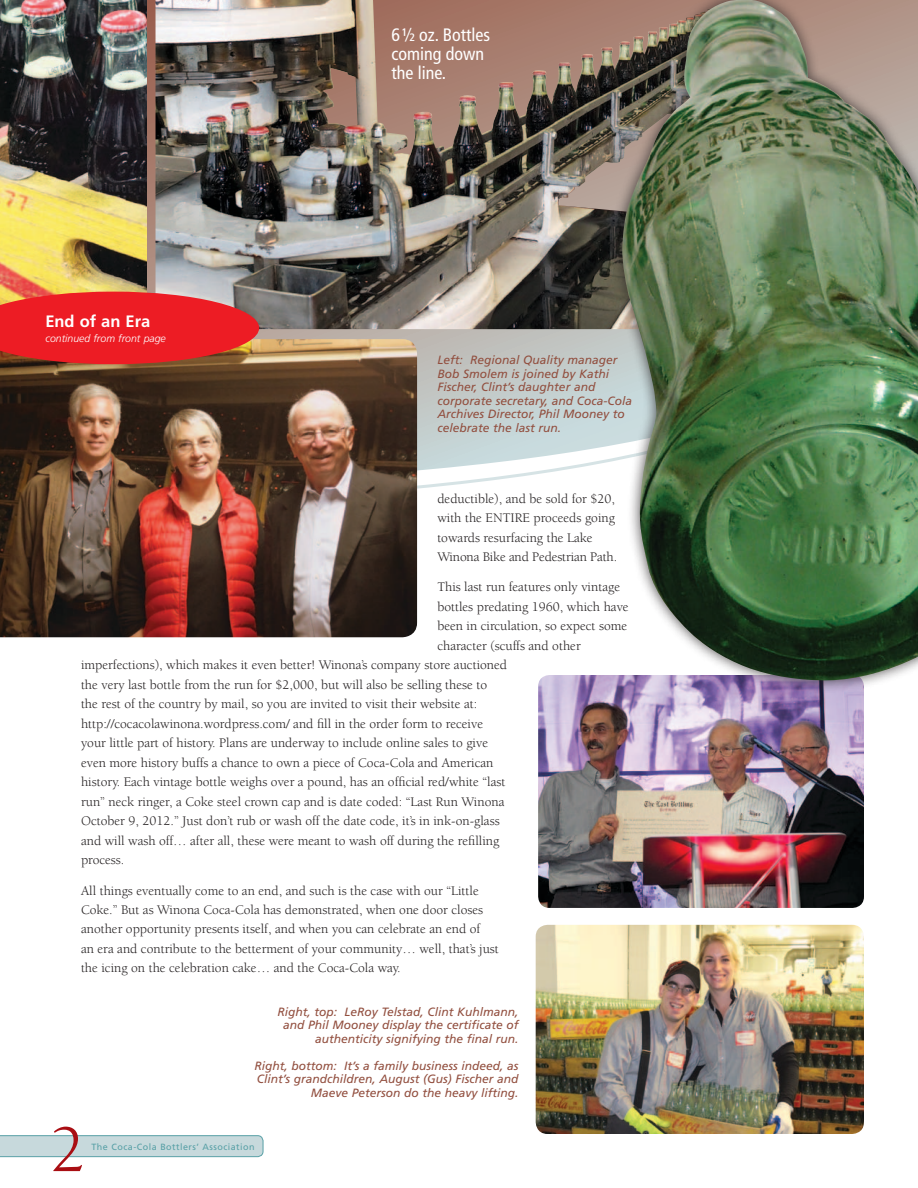
<style>
.page{position:relative;width:918px;height:1188px;background:#fff}
.page>*{position:absolute;margin:0;border:0;box-sizing:border-box;transform-origin:0 0}
.t1{font:67.95px "Berkeley";color:#a90e13}
.t2{font:condensed 18px/19.5px "Frutiger";color:#fff}
.t3{font:700 16.5px "Frutiger";color:#fff}
.t4{font:13.5px/19.5px "Berkeley";color:#231f20}
.t5{font:italic 12px/13.5px "Frutiger";color:#924f3f;text-align:right}
.t6{font:italic 300 10.5px "Frutiger";color:#fff}
.t7{font:9px "Frutiger";letter-spacing:.05em;color:#58a0a6}
</style>
<div class="page">
<svg style="left:147px;top:0;width:463px;height:487px;background:#c8cbc9"></svg>
<img style="left:538px;top:675px;width:326px;height:233px">
<img style="left:0;top:0;width:147px;height:292px">
<img style="left:156px;top:0;width:454px;height:329px">
<svg style="left:0;top:1135px;width:263px;height:22px;background:#bdd4d7"></svg>
<img style="left:536px;top:925px;width:328px;height:209px">
<div style="left:610px;top:0;width:308px;height:693px;background:#231f20;opacity:.75"></div>
<img style="left:622px;top:0;width:296px;height:681px">
<img style="left:0;top:339px;width:417px;height:298px">
<svg style="left:0;top:292px;width:259px;height:72px;background:#e02c2d"></svg>
<p class="t3" style="left:45px;top:312px;width:107px">End of an Era</p>
<p class="t6" style="left:45px;top:332px;width:122px">continued from front page</p>
<h2 class="t2" style="left:392px;top:25px;width:100px">6½ oz. Bottles coming down the line.</h2>
<p class="t5" style="left:437px;top:353px;width:196px;text-align:left">Left: Regional Quality manager<br>Bob Smolem is joined by Kathi<br>Fischer, Clint’s daughter and corporate secretary, and Coca-Cola<br>Archives Director, Phil Mooney to celebrate the last run.</p>
<p class="t4" style="left:437px;top:489px;width:181px">deductible), and be sold for $20, with the ENTIRE proceeds going towards resurfacing the Lake<br>Winona Bike and Pedestrian Path.</p>
<p class="t4" style="left:437px;top:578px;width:184px">This last run features only vintage</p>
<p class="t4" style="left:437px;top:597px;width:193px">bottles predating 1960, which have</p>
<p class="t4" style="left:437px;top:617px;width:191px">been in circulation, so expect some</p>
<p class="t4" style="left:437px;top:636px;width:145px">character (scuffs and other</p>
<p class="t4" style="left:81px;top:656px;width:428px">imperfections), which makes it even better! Winona’s company store auctioned</p>
<p class="t4" style="left:81px;top:675px;width:408px">the very last bottle from the run for $2,000, but will also be selling these to</p>
<p class="t4" style="left:81px;top:695px;width:398px">the rest of the country by mail, so you are invited to visit their website at:</p>
<p class="t4" style="left:81px;top:714px;width:404px">http://cocacolawinona.wordpress.com/ and fill in the order form to receive</p>
<p class="t4" style="left:81px;top:734px;width:409px">your little part of history. Plans are underway to include online sales to give</p>
<p class="t4" style="left:81px;top:753px;width:414px">even more history buffs a chance to own a piece of Coca-Cola and American</p>
<p class="t4" style="left:81px;top:773px;width:426px">history. Each vintage bottle weighs over a pound, has an official red/white “last</p>
<p class="t4" style="left:81px;top:792px;width:425px">run” neck ringer, a Coke steel crown cap and is date coded: “Last Run Winona</p>
<p class="t4" style="left:81px;top:812px;width:420px">October 9, 2012.” Just don’t rub or wash off the date code, it’s in ink-on-glass</p>
<p class="t4" style="left:81px;top:831px;width:420px">and will wash off… after all, these were meant to wash off during the refilling</p>
<p class="t4" style="left:81px;top:851px;width:45px">process.</p>
<p class="t4" style="left:81px;top:881px;width:419px">All things eventually come to an end, and such is the case with our “Little Coke.” But as Winona Coca-Cola has demonstrated, when one door closes another opportunity presents itself, and when you can celebrate an end of<br>an era and contribute to the betterment of your community… well, that’s just the icing on the celebration cake… and the Coca-Cola way.</p>
<p class="t5" style="left:277px;top:1005px;width:243px">Right, top: LeRoy Telstad, Clint Kuhlmann, and Phil Mooney display the certificate of authenticity signifying the final run.</p>
<p class="t5" style="left:254px;top:1059px;width:266px">Right, bottom: It’s a family business indeed, as<br>Clint’s grandchildren, August (Gus) Fischer and<br>Maeve Peterson do the heavy lifting.</p>
<h1 class="t1" style="left:51px;top:1114px;width:37px">2</h1>
<p class="t7" style="left:92px;top:1142px;width:165px">The Coca-Cola B ottlers’ Association</p>
</div>
